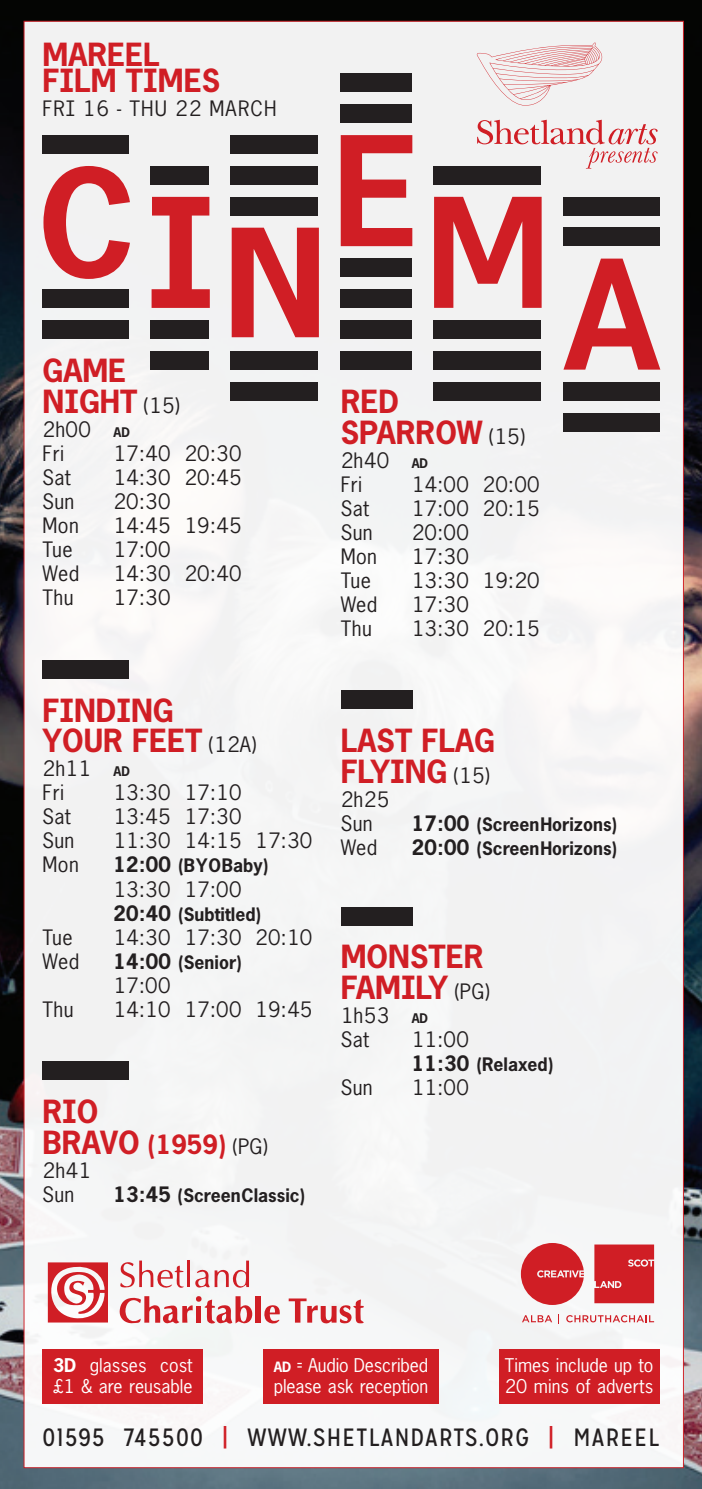
<style>
.page{position:relative;width:702px;height:1489px;background:#fff}
.page>*{position:absolute;margin:0;border:0;box-sizing:border-box;transform-origin:0 0}
.t1{font:700 30px/30.8px "Agate Text MW";color:#d01e25}
.t2{font:25px "Mission Gothic";letter-spacing:.05em;color:#231f20}
.t3{font:700 25px "Agate Text MW";color:#d01e25}
.t4{font:20px/24px "Agate Text MW";letter-spacing:.02em;color:#231f20}
.t5{font:20px "Agate Text MW";letter-spacing:.06em;color:#231f20}
.t6{font:17.75px/21.2px "Agate Text MW";color:#fff}
.t7{font:17.75px/21.5px "Agate Text MW";color:#fff;scale:.5 1}
.t8{font:700 17.5px "Agate Text MW";color:#231f20}
.t9{font:700 17.5px "Agate Text MW";letter-spacing:.025em;color:#231f20}
.s1{font-weight:400;font-size:20px;color:#231f20}
.s2{font-weight:700;font-size:12.5px}
.s3{font-size:20px}
.s4{font-size:30px}
.s5{font-weight:700}
.s6{font-weight:700;font-size:13.25px}
.s7{color:#d01e25}
</style>
<div class="page">
<img style="left:0;top:0;width:702px;height:1488px">
<div style="left:24px;top:21px;width:659px;height:1446px;background:#f4f4f4"></div>
<svg style="left:477px;top:42px;width:125px;height:64px"></svg>
<svg style="left:477px;top:120px;width:180px;height:15px"></svg>
<div style="left:340px;top:104px;width:71px;height:19px;background:#231f20"></div>
<div style="left:340px;top:73px;width:71px;height:19px;background:#231f20"></div>
<div style="left:231px;top:382px;width:87px;height:18px;background:#231f20"></div>
<div style="left:433px;top:382px;width:107px;height:18px;background:#231f20"></div>
<div style="left:43px;top:659px;width:86px;height:19px;background:#231f20"></div>
<div style="left:43px;top:1061px;width:86px;height:18px;background:#231f20"></div>
<div style="left:341px;top:690px;width:71px;height:19px;background:#231f20"></div>
<div style="left:341px;top:906px;width:71px;height:19px;background:#231f20"></div>
<svg style="left:43px;top:135px;width:617px;height:234px"></svg>
<div style="left:562px;top:382px;width:97px;height:18px;background:#231f20"></div>
<div style="left:562px;top:413px;width:97px;height:18px;background:#231f20"></div>
<svg style="left:48px;top:1262px;width:60px;height:60px"></svg>
<svg style="left:264px;top:1305px;width:16px;height:19px"></svg>
<div style="left:256px;top:1296px;width:5px;height:26px;background:#d01e25"></div>
<svg style="left:289px;top:1298px;width:75px;height:25px"></svg>
<svg style="left:195px;top:1260px;width:54px;height:28px"></svg>
<hr style="left:187px;top:1260px;width:3px;height:26px;background:#d01e25">
<svg style="left:120px;top:1260px;width:64px;height:28px"></svg>
<svg style="left:119px;top:1296px;width:134px;height:28px"></svg>
<svg style="left:521px;top:1243px;width:133px;height:61px"></svg>
<svg style="left:522px;top:1315px;width:30px;height:7px"></svg>
<svg style="left:566px;top:1315px;width:88px;height:7px"></svg>
<div style="left:43px;top:320px;width:86px;height:19px;background:#231f20"></div>
<div style="left:263px;top:1349px;width:176px;height:54px;background:#d01e25"></div>
<div style="left:498px;top:1349px;width:161px;height:54px;background:#d01e25"></div>
<div style="left:43px;top:1349px;width:160px;height:54px;background:#d01e25"></div>
<h1 class="t1" style="left:43px;top:41px;width:179px;line-height:26px">MAREEL<br>FILM TIMES</h1>
<p class="t5" style="left:43px;top:95px;width:235px">FRI 16 - THU 22 MARCH</p>
<h1 class="t1" style="left:43px;top:354px;width:139px">GAME<br>NIGHT <span class="s1">(15)</span></h1>
<p class="t4" style="left:43px;top:417px;width:89px">2h00 <span class="s2">AD<br></span>Fri</p>
<p class="t4" style="left:113px;top:441px;width:129px">17:40 20:30</p>
<p class="t4" style="left:43px;top:465px;width:30px">Sat</p>
<p class="t4" style="left:113px;top:465px;width:129px">14:30 20:45</p>
<p class="t4" style="left:43px;top:489px;width:33px">Sun</p>
<p class="t4" style="left:113px;top:489px;width:59px">20:30</p>
<p class="t4" style="left:43px;top:513px;width:38px">Mon</p>
<p class="t4" style="left:113px;top:513px;width:129px">14:45 19:45</p>
<p class="t4" style="left:43px;top:537px;width:32px">Tue</p>
<p class="t4" style="left:113px;top:537px;width:59px">17:00</p>
<p class="t4" style="left:43px;top:561px;width:38px">Wed</p>
<p class="t4" style="left:113px;top:561px;width:129px">14:30 20:40</p>
<p class="t4" style="left:43px;top:585px;width:33px">Thu</p>
<p class="t4" style="left:113px;top:585px;width:59px">17:30</p>
<h1 class="t1" style="left:43px;top:694px;width:215px">FINDING<br>YOUR FEET <span class="s1">(12A)</span></h1>
<p class="t4" style="left:43px;top:756px;width:89px">2h11 <span class="s2">AD<br></span>Fri</p>
<p class="t4" style="left:113px;top:780px;width:129px">13:30 17:10</p>
<p class="t4" style="left:43px;top:804px;width:30px">Sat</p>
<p class="t4" style="left:113px;top:804px;width:129px">13:45 17:30</p>
<p class="t4" style="left:43px;top:828px;width:33px">Sun</p>
<p class="t4" style="left:113px;top:828px;width:200px">11:30 14:15 17:30</p>
<p class="t4" style="left:43px;top:852px;width:38px">Mon</p>
<p class="t9" style="left:113px;top:854px;width:156px"><span class="s3">12:00</span> (BYOBaby)</p>
<p class="t4" style="left:113px;top:876px;width:129px">13:30 17:00</p>
<p class="t8" style="left:113px;top:902px;width:149px"><span class="s3">20:40</span> (Subtitled)</p>
<p class="t4" style="left:43px;top:924px;width:32px">Tue</p>
<p class="t4" style="left:113px;top:924px;width:200px">14:30 17:30 20:10</p>
<p class="t4" style="left:43px;top:948px;width:38px">Wed</p>
<p class="t8" style="left:113px;top:950px;width:130px"><span class="s3">14:00</span> (Senior)</p>
<p class="t4" style="left:113px;top:972px;width:59px">17:00</p>
<p class="t4" style="left:43px;top:996px;width:33px">Thu</p>
<p class="t4" style="left:113px;top:996px;width:200px">14:10 17:00 19:45</p>
<h1 class="t1" style="left:43px;top:1095px;width:57px">RIO</h1>
<p class="t3" style="left:43px;top:1127px;width:227px"><span class="s4">BRAVO</span> (1959) <span class="s1">(PG)</span></p>
<p class="t4" style="left:43px;top:1157px;width:50px">2h41<br>Sun</p>
<p class="t8" style="left:113px;top:1183px;width:193px"><span class="s3">13:45</span> (ScreenClassic)</p>
<h1 class="t1" style="left:341px;top:385px;width:186px">RED<br>SPARROW <span class="s1">(15)</span></h1>
<p class="t4" style="left:341px;top:447px;width:89px">2h40 <span class="s2">AD<br></span>Fri</p>
<p class="t4" style="left:411px;top:471px;width:129px">14:00 20:00</p>
<p class="t4" style="left:341px;top:495px;width:30px">Sat</p>
<p class="t4" style="left:411px;top:495px;width:129px">17:00 20:15</p>
<p class="t4" style="left:341px;top:519px;width:33px">Sun</p>
<p class="t4" style="left:411px;top:519px;width:59px">20:00</p>
<p class="t4" style="left:341px;top:543px;width:38px">Mon</p>
<p class="t4" style="left:411px;top:543px;width:59px">17:30</p>
<p class="t4" style="left:341px;top:567px;width:32px">Tue</p>
<p class="t4" style="left:411px;top:567px;width:129px">13:30 19:20</p>
<p class="t4" style="left:341px;top:591px;width:38px">Wed</p>
<p class="t4" style="left:411px;top:591px;width:59px">17:30</p>
<p class="t4" style="left:341px;top:615px;width:33px">Thu</p>
<p class="t4" style="left:411px;top:615px;width:129px">13:30 20:15</p>
<h1 class="t1" style="left:341px;top:725px;width:156px">LAST FLAG<br>FLYING <span class="s1">(15)</span></h1>
<p class="t4" style="left:341px;top:787px;width:50px">2h25<br>Sun</p>
<p class="t8" style="left:411px;top:813px;width:207px"><span class="s3">17:00</span> (ScreenHorizons)</p>
<p class="t4" style="left:341px;top:835px;width:38px">Wed</p>
<p class="t8" style="left:411px;top:837px;width:207px"><span class="s3">20:00</span> (ScreenHorizons)</p>
<h1 class="t1" style="left:341px;top:940px;width:151px">MONSTER<br>FAMILY <span class="s1">(PG)</span></h1>
<p class="t4" style="left:341px;top:1003px;width:89px">1h53 <span class="s2">AD<br></span>Sat</p>
<p class="t4" style="left:411px;top:1027px;width:59px">11:00</p>
<p class="t8" style="left:411px;top:1053px;width:143px"><span class="s3">11:30</span> (Relaxed)</p>
<p class="t4" style="left:341px;top:1075px;width:33px">Sun</p>
<p class="t4" style="left:411px;top:1075px;width:59px">11:00</p>
<p class="t6" style="left:53px;top:1353px;width:141px"><span class="s5">3D</span> glasses cost £1 &amp; are reusable</p>
<p class="t7" style="left:274px;top:1353px;width:310px"><span class="s6">AD</span> = Audio Described please ask reception</p>
<p class="t6" style="left:505px;top:1353px;width:150px">Times include up to<br>20 mins of adverts</p>
<p class="t2" style="left:43px;top:1422px;width:618px">01595 745500 <span class="s7">|</span> WWW.SHETLANDARTS.ORG <span class="s7">|</span> MAREEL</p>
</div>
